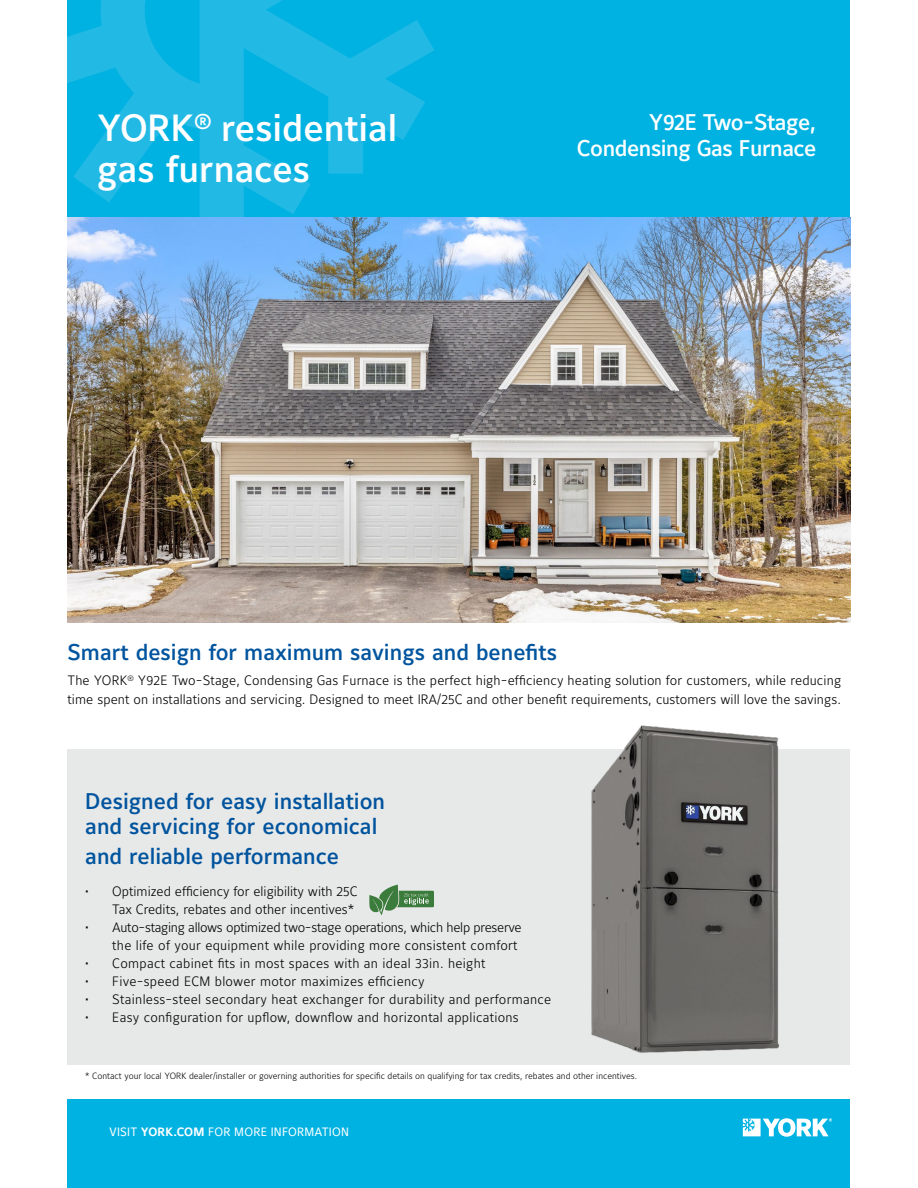
<style>
.page{position:relative;width:918px;height:1188px;background:#fff}
.page>*{position:absolute;margin:0;border:0;box-sizing:border-box;transform-origin:0 0}
.t1{font:500 37.5px/40.5px "Maurea Jci Lf ML";color:#fff}
.t2{font:500 22.5px/25.5px "Maurea Jci Lf ML";color:#00549e}
.t3{font:500 22.5px/25.7px "Maurea Jci Lf ML";letter-spacing:-.02em;color:#fff;text-align:right}
.t4{font:300 13.5px/18.8px "Maurea Jci Lf ML";letter-spacing:.01em;color:#000}
.t5{font:300 13.5px/18px "Maurea Jci Lf ML";letter-spacing:-.02em;color:#000}
.t6{font:12px "Maurea Jci Lf ML";letter-spacing:.015em;color:#fff}
.t7{font:300 9px "Maurea Jci Lf ML";color:#000}
.s1{font-weight:700}
</style>
<div class="page">
<div style="left:68px;top:1099px;width:782px;height:89px;background:#00b2e2"></div>
<svg style="left:743px;top:1118px;width:89px;height:19px"></svg>
<div style="left:68px;top:749px;width:782px;height:316px;background:#e7e8e8"></div>
<div style="left:68px;top:0;width:782px;height:218px;background:#00b2e2"></div>
<svg style="left:68px;top:0;width:366px;height:218px"></svg>
<img style="left:68px;top:218px;width:782px;height:404px">
<svg style="left:369px;top:885px;width:65px;height:30px"></svg>
<img style="left:591px;top:725px;width:188px;height:328px">
<h1 class="t1" style="left:97px;top:108px;width:302px">YORK<sup>®</sup> residential gas furnaces</h1>
<h2 class="t3" style="left:577px;top:110px;width:241px">Y92E Two-Stage,<br>Condensing Gas Furnace</h2>
<h2 class="t2" style="left:68px;top:639px;width:491px">Smart design for maximum savings and benefits</h2>
<p class="t4" style="left:68px;top:671px;width:775px">The YORK<sup>®</sup> Y92E Two-Stage, Condensing Gas Furnace is the perfect high-efficiency heating solution for customers, while reducing time spent on installations and servicing. Designed to meet IRA/25C and other benefit requirements, customers will love the savings.</p>
<h2 class="t2" style="left:85px;top:789px;width:301px">Designed for easy installation and servicing for economical</h2>
<h2 class="t2" style="left:85px;top:844px;width:255px">and reliable performance</h2>
<p class="t4" style="left:85px;top:882px;width:274px;line-height:18px;text-align:right">• Optimized efficiency for eligibility with 25C<br>Tax Credits, rebates and other incentives*</p>
<p class="t5" style="left:112px;top:918px;width:411px;text-indent:-27px">• Auto-staging allows optimized two-stage operations, which help preserve the life of your equipment while providing more consistent comfort</p>
<p class="t4" style="left:85px;top:954px;width:402px">• Compact cabinet fits in most spaces with an ideal 33in. height</p>
<p class="t4" style="left:85px;top:972px;width:341px">• Five-speed ECM blower motor maximizes efficiency</p>
<p class="t4" style="left:85px;top:990px;width:467px">• Stainless-steel secondary heat exchanger for durability and performance</p>
<p class="t4" style="left:85px;top:1008px;width:435px">• Easy configuration for upflow, downflow and horizontal applications</p>
<p class="t7" style="left:85px;top:1070px;width:553px">* Contact your local YORK dealer/installer or governing authorities for specific details on qualifying for tax credits, rebates and other incentives.</p>
<p class="t6" style="left:109px;top:1125px;width:241px">VISIT <span class="s1">YORK.COM</span> FOR MORE INFORMATION</p>
</div>
